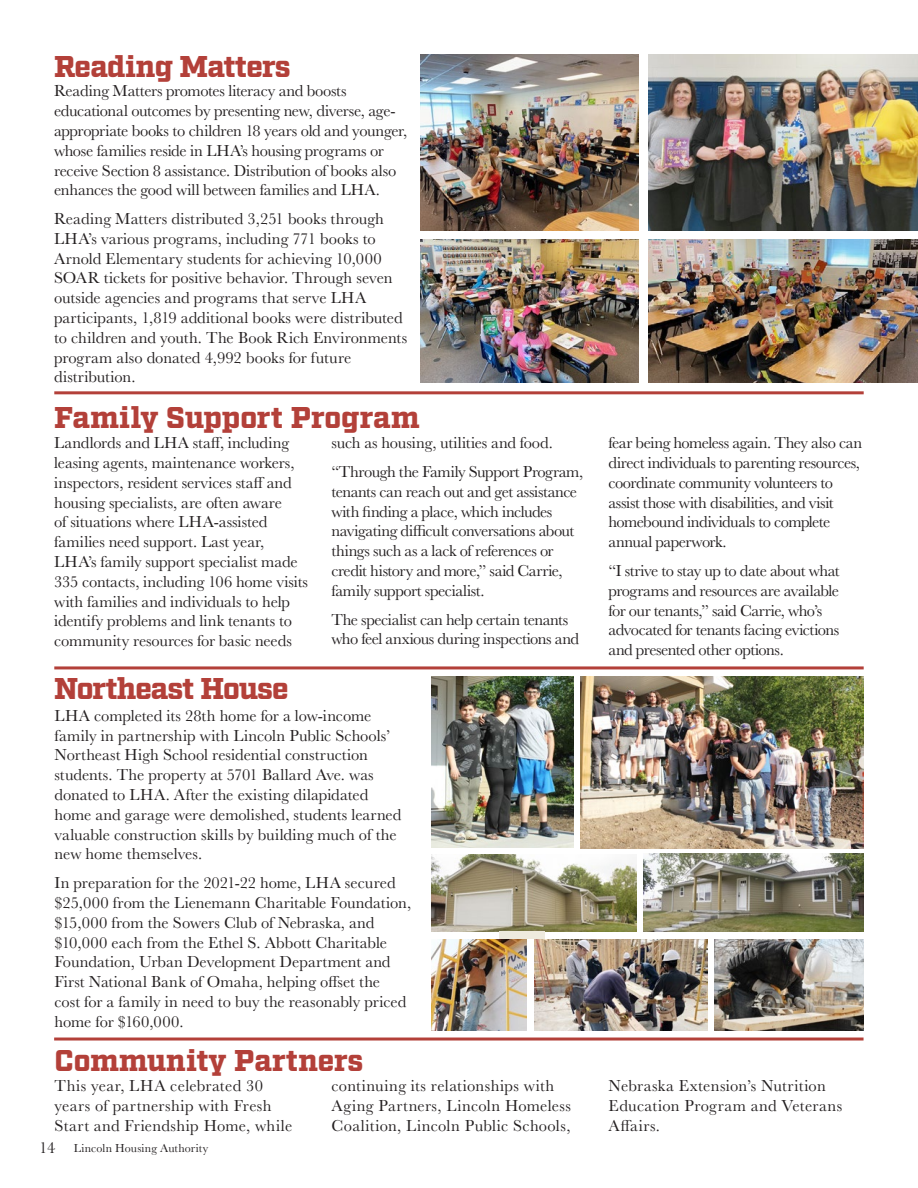
<style>
.page{position:relative;width:918px;height:1188px;background:#fff}
.page>*{position:absolute;margin:0;border:0;box-sizing:border-box;transform-origin:0 0}
.t1{font:900 30px "Factoria";letter-spacing:-.02em;color:#b34039}
.t2{font:900 30px "Factoria";color:#b34039}
.t3{font:900 30px "Factoria";letter-spacing:-.04em;color:#b34039}
.t4{font:16.5px/19.8px "Baskerville";letter-spacing:-.005em;color:#231f20}
.t5{font:16.5px/19.8px "Baskerville";letter-spacing:-.025em;color:#231f20}
.t6{font:16.5px/19.8px "Baskerville";letter-spacing:.025em;color:#231f20}
.t7{font:16.5px/19.8px "Baskerville";letter-spacing:-.03em;color:#231f20}
.t8{font:16.5px/19.8px "Baskerville";letter-spacing:.03em;color:#231f20}
.t9{font:12px "Baskerville";letter-spacing:.015em;color:#231f20}
.s1{font-size:16.5px}
</style>
<div class="page">
<img style="left:534px;top:939px;width:174px;height:91px">
<img style="left:581px;top:677px;width:283px;height:172px">
<img style="left:432px;top:677px;width:141px;height:171px">
<img style="left:432px;top:854px;width:204px;height:78px">
<img style="left:644px;top:854px;width:220px;height:77px">
<img style="left:432px;top:939px;width:95px;height:91px">
<img style="left:715px;top:939px;width:149px;height:91px">
<img style="left:648px;top:54px;width:270px;height:176px">
<img style="left:648px;top:239px;width:270px;height:143px">
<img style="left:421px;top:239px;width:218px;height:143px">
<img style="left:421px;top:54px;width:218px;height:176px">
<hr style="left:56px;top:391px;width:806px;height:3px;background:#b34039">
<hr style="left:56px;top:666px;width:806px;height:3px;background:#b34039">
<hr style="left:56px;top:1038px;width:806px;height:3px;background:#b34039">
<div style="left:500px;top:932px;width:45px;height:7px;background:#eeeade"></div>
<h1 class="t1" style="left:54px;top:48px;width:238px">Reading Matters</h1>
<p class="t4" style="left:54px;top:81px;width:355px">Reading Matters promotes literacy and boosts educational outcomes by presenting new, diverse, age&shy;appropriate books to children 18 years old and younger, whose families reside in LHA’s housing programs or receive Section 8 assistance. Distribution of books also enhances the good will between families and LHA.</p>
<p class="t4" style="left:54px;top:209px;width:355px">Reading Matters distributed 3,251 books through LHA’s various programs, including 771 books to Arnold Elementary students for achieving 10,000<br>SOAR tickets for positive behavior. Through seven outside agencies and programs that serve LHA participants, 1,819 additional books were distributed to children and youth. The Book Rich Environments program also donated 4,992 books for future distribution.</p>
<h1 class="t2" style="left:54px;top:399px;width:367px">Family Support Program</h1>
<p class="t4" style="left:54px;top:433px;width:255px">Landlords and LHA staff, including leasing agents, maintenance workers, inspectors, resident services staff and housing specialists, are often aware<br>of situations where LHA-assisted families need support. Last year, LHA’s family support specialist made 335 contacts, including 106 home visits with families and individuals to help identify problems and link tenants to community resources for basic needs</p>
<p class="t4" style="left:331px;top:429px;width:253px;line-height:28.8px">such as housing, utilities and food. “Through the Family Support Program,</p>
<p class="t5" style="left:331px;top:482px;width:247px">tenants can reach out and get assistance with finding a place, which includes navigating difficult conversations about things such as a lack of references or credit history and more,” said Carrie, family support specialist.</p>
<p class="t5" style="left:331px;top:610px;width:249px">The specialist can help certain tenants who feel anxious during inspections and</p>
<p class="t5" style="left:609px;top:433px;width:255px">fear being homeless again. They also can direct individuals to parenting resources, coordinate community volunteers to assist those with disabilities, and visit homebound individuals to complete annual paperwork.</p>
<p class="t7" style="left:609px;top:561px;width:233px">“I strive to stay up to date about what programs and resources are available for our tenants,” said Carrie, who’s advocated for tenants facing evictions and presented other options.</p>
<h1 class="t3" style="left:54px;top:671px;width:236px">Northeast House</h1>
<p class="t4" style="left:55px;top:706px;width:348px">LHA completed its 28th home for a low-income family in partnership with Lincoln Public Schools’ Northeast High School residential construction students. The property at 5701 Ballard Ave. was donated to LHA. After the existing dilapidated home and garage were demolished, students learned valuable construction skills by building much of the new home themselves.</p>
<p class="t4" style="left:55px;top:873px;width:358px">In preparation for the 2021-22 home, LHA secured $25,000 from the Lienemann Charitable Foundation, $15,000 from the Sowers Club of Nebraska, and $10,000 each from the Ethel S. Abbott Charitable Foundation, Urban Development Department and First National Bank of Omaha, helping offset the<br>cost for a family in need to buy the reasonably priced home for $160,000.</p>
<h1 class="t1" style="left:55px;top:1043px;width:310px">Community Partners</h1>
<p class="t6" style="left:55px;top:1076px;width:239px">This year, LHA celebrated 30 years of partnership with Fresh<br>Start and Friendship Home, while</p>
<p class="t6" style="left:332px;top:1076px;width:241px">continuing its relationships with<br>Aging Partners, Lincoln Homeless<br>Coalition, Lincoln Public Schools,</p>
<p class="t8" style="left:609px;top:1076px;width:235px">Nebraska Extension’s Nutrition<br>Education Program and Veterans<br>Affairs.</p>
<p class="t9" style="left:39px;top:1141px;width:171px"><span class="s1">14</span> Lincoln Housing Authority</p>
</div>
